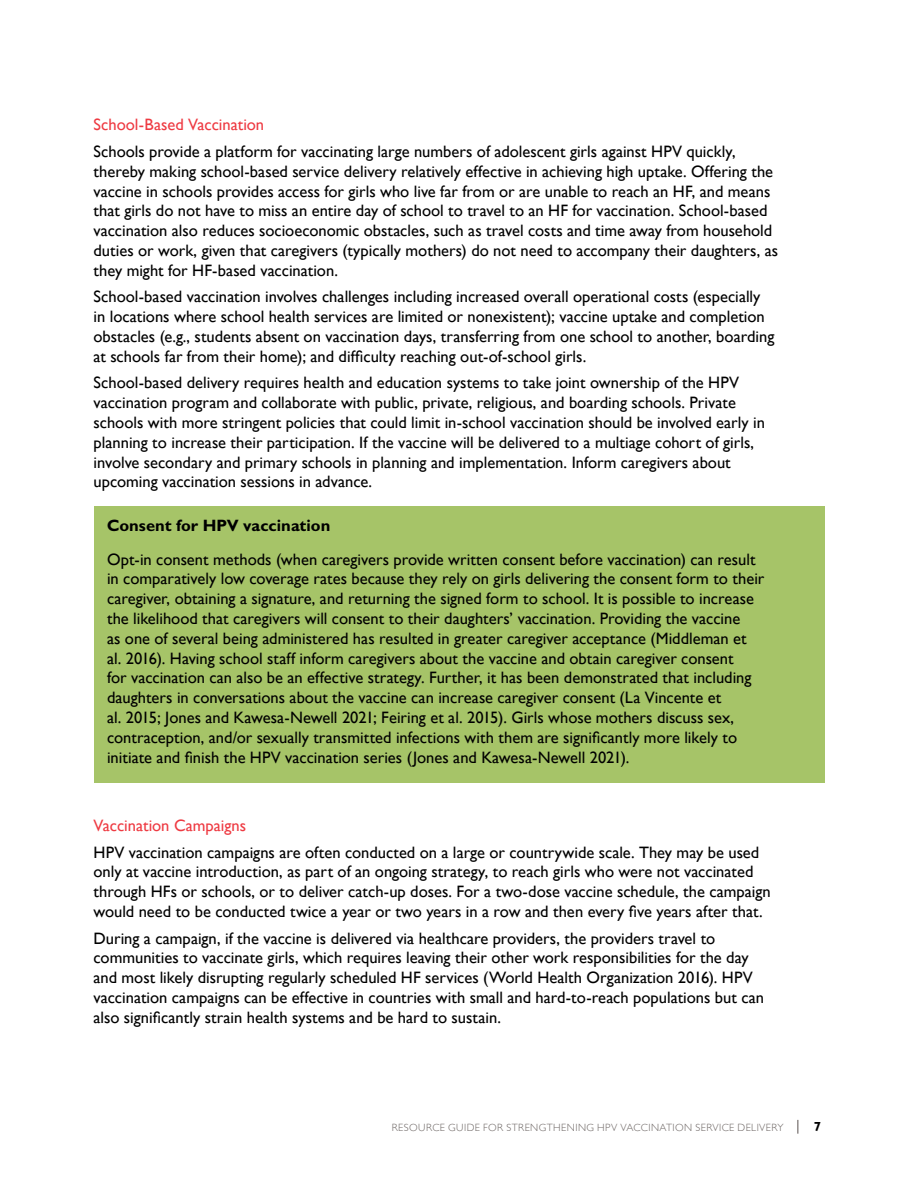
<style>
.page{position:relative;width:918px;height:1188px;background:#fff}
.page>*{position:absolute;margin:0;border:0;box-sizing:border-box;transform-origin:0 0}
.t1{font:16.5px/19.8px "Gill Sans";color:#000}
.t2{font:16.5px "Gill Sans";color:#ee3a42}
.t3{font:700 16.5px "Gill Sans MT Pro";color:#000}
.t4{font:700 13.2px "Gill Sans Std";color:#000}
.t5{font:300 10.5px "Gill Sans";letter-spacing:.04em;color:#6c6563}
</style>
<div class="page">
<svg style="left:797px;top:1120px;width:1px;height:14px"></svg>
<div style="left:94px;top:506px;width:730px;height:277px;background:#a6c468"></div>
<p class="t2" style="left:94px;top:115px;width:172px">School-Based Vaccination</p>
<p class="t1" style="left:94px;top:141px;width:686px">Schools provide a platform for vaccinating large numbers of adolescent girls against HPV quickly, thereby making school-based service delivery relatively effective in achieving high uptake. Offering the vaccine in schools provides access for girls who live far from or are unable to reach an HF, and means that girls do not have to miss an entire day of school to travel to an HF for vaccination. School-based vaccination also reduces socioeconomic obstacles, such as travel costs and time away from household duties or work, given that caregivers (typically mothers) do not need to accompany their daughters, as they might for HF-based vaccination.</p>
<p class="t1" style="left:94px;top:287px;width:682px">School-based vaccination involves challenges including increased overall operational costs (especially in locations where school health services are limited or nonexistent); vaccine uptake and completion obstacles (e.g., students absent on vaccination days, transferring from one school to another, boarding at schools far from their home); and difficulty reaching out-of-school girls.</p>
<p class="t1" style="left:94px;top:373px;width:673px">School-based delivery requires health and education systems to take joint ownership of the HPV vaccination program and collaborate with public, private, religious, and boarding schools. Private schools with more stringent policies that could limit in-school vaccination should be involved early in planning to increase their participation. If the vaccine will be delivered to a multiage cohort of girls, involve secondary and primary schools in planning and implementation. Inform caregivers about upcoming vaccination sessions in advance.</p>
<p class="t3" style="left:107px;top:515px;width:225px">Consent for HPV vaccination</p>
<p class="t1" style="left:107px;top:549px;width:659px">Opt-in consent methods (when caregivers provide written consent before vaccination) can result in comparatively low coverage rates because they rely on girls delivering the consent form to their caregiver, obtaining a signature, and returning the signed form to school. It is possible to increase the likelihood that caregivers will consent to their daughters’ vaccination. Providing the vaccine<br>as one of several being administered has resulted in greater caregiver acceptance (Middleman et al. 2016). Having school staff inform caregivers about the vaccine and obtain caregiver consent<br>for vaccination can also be an effective strategy. Further, it has been demonstrated that including daughters in conversations about the vaccine can increase caregiver consent (La Vincente et<br>al. 2015; Jones and Kawesa-Newell 2021; Feiring et al. 2015). Girls whose mothers discuss sex, contraception, and/or sexually transmitted infections with them are significantly more likely to initiate and finish the HPV vaccination series (Jones and Kawesa-Newell 2021).</p>
<p class="t2" style="left:94px;top:816px;width:154px">Vaccination Campaigns</p>
<p class="t1" style="left:94px;top:842px;width:679px">HPV vaccination campaigns are often conducted on a large or countrywide scale. They may be used only at vaccine introduction, as part of an ongoing strategy, to reach girls who were not vaccinated through HFs or schools, or to deliver catch-up doses. For a two-dose vaccine schedule, the campaign would need to be conducted twice a year or two years in a row and then every five years after that.</p>
<p class="t1" style="left:94px;top:928px;width:672px">During a campaign, if the vaccine is delivered via healthcare providers, the providers travel to communities to vaccinate girls, which requires leaving their other work responsibilities for the day and most likely disrupting regularly scheduled HF services (World Health Organization 2016). HPV vaccination campaigns can be effective in countries with small and hard-to-reach populations but can also significantly strain health systems and be hard to sustain.</p>
<p class="t5" style="left:392px;top:1119px;width:393px">RESOURCE GUIDE FOR STRENGTHENING HPV VACCINATION SERVICE DELIVERY</p>
<p class="t4" style="left:814px;top:1119px;width:9px">7</p>
</div>
